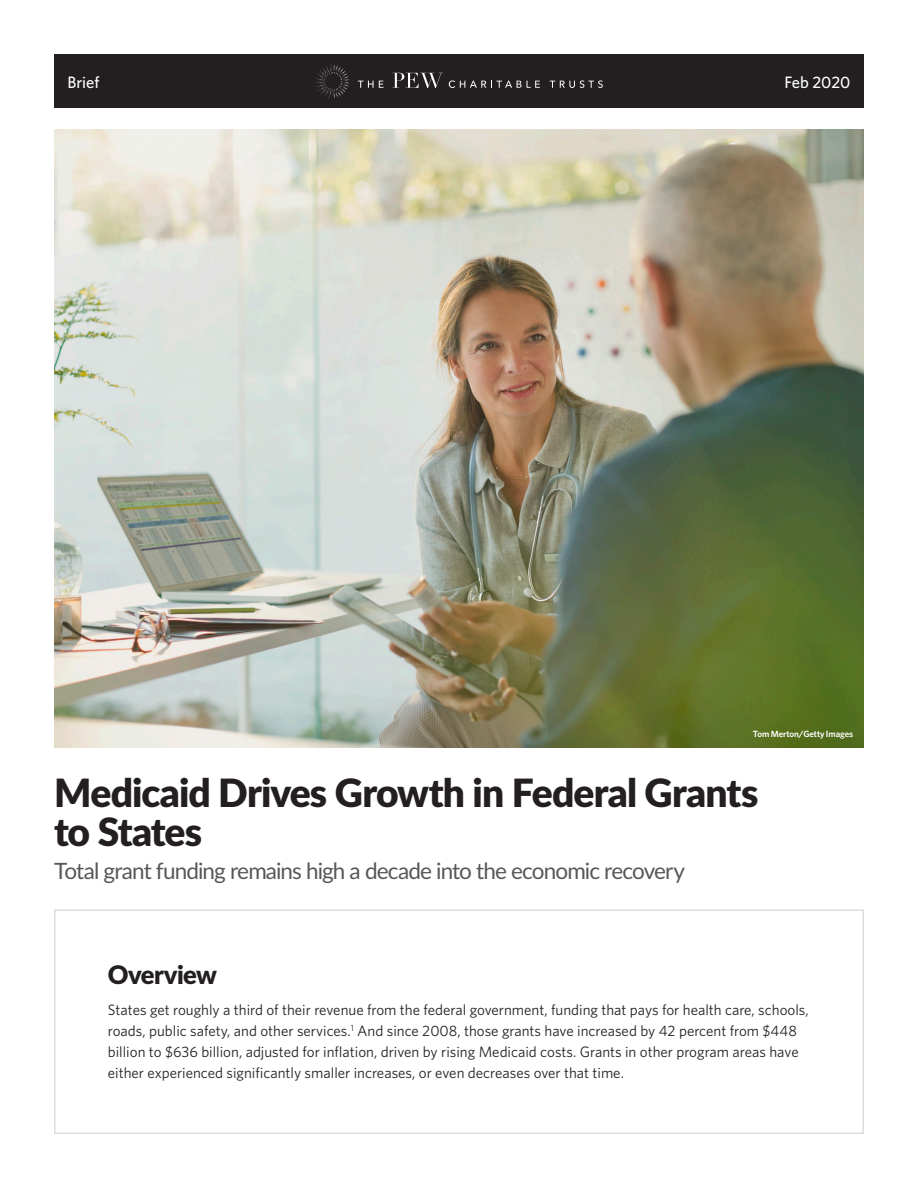
<style>
.page{position:relative;width:918px;height:1188px;background:#fff}
.page>*{position:absolute;margin:0;border:0;box-sizing:border-box;transform-origin:0 0}
.Main_Title{font:900 39px/39px "Lato";letter-spacing:-.025em;color:#231f20}
.t1{font:900 25.5px "Lato";letter-spacing:-.025em;color:#231f20}
.Main_Title_Subhead{font:22.5px "Lato";letter-spacing:-.04em;color:#57585a}
.t2{font:500 16.5px "Whitney";color:#fff}
.Body{font:15px/21px "Whitney";color:#231f20}
.Photo_credit{font:600 9px "Whitney";letter-spacing:-.01em;color:#fff}
</style>
<div class="page">
<div style="left:54px;top:54px;width:810px;height:54px;background:#231f20"></div>
<svg style="left:315px;top:64px;width:35px;height:34px"></svg>
<svg style="left:358px;top:81px;width:25px;height:7px"></svg>
<svg style="left:449px;top:80px;width:91px;height:8px"></svg>
<svg style="left:550px;top:80px;width:53px;height:8px"></svg>
<svg style="left:392px;top:73px;width:51px;height:15px"></svg>
<img style="left:54px;top:129px;width:810px;height:618px">
<p class="t2" style="left:67px;top:71px;width:34px">Brief</p>
<p class="t2" style="left:785px;top:71px;width:67px">Feb 2020</p>
<p class="Photo_credit" style="left:753px;top:728px;width:102px">Tom Merton/Getty Images</p>
<p class="Main_Title" style="left:54px;top:771px;width:706px">Medicaid Drives Growth in Federal Grants to States</p>
<p class="Main_Title_Subhead" style="left:54px;top:855px;width:632px">Total grant funding remains high a decade into the economic recovery</p>
<h1 class="t1" style="left:108px;top:955px;width:111px">Overview</h1>
<p class="Body" style="left:108px;top:999px;width:702px">States get roughly a third of their revenue from the federal government, funding that pays for health care, schools, roads, public safety, and other services.<sup>1</sup> And since 2008, those grants have increased by 42 percent from $448 billion to $636 billion, adjusted for inflation, driven by rising Medicaid costs. Grants in other program areas have either experienced significantly smaller increases, or even decreases over that time.</p>
</div>
